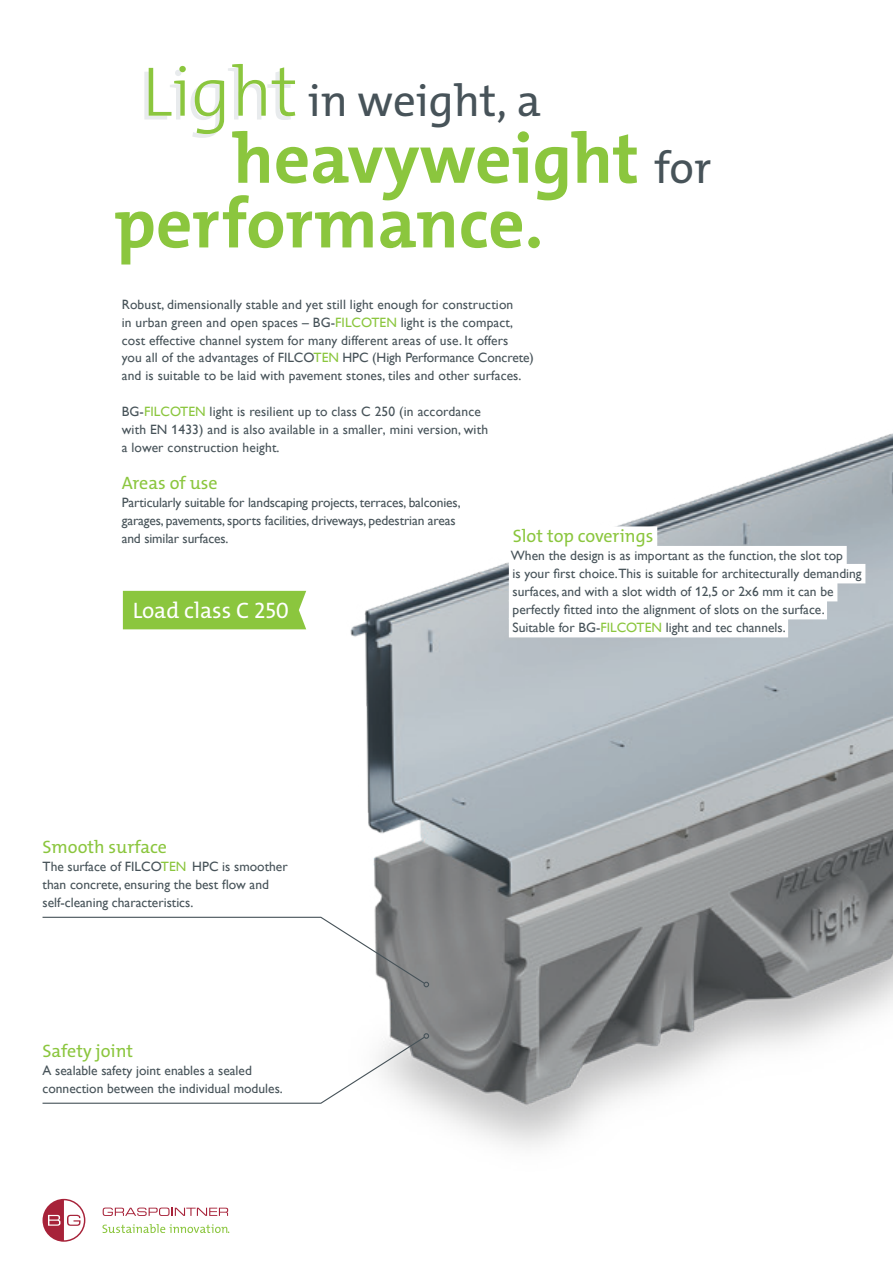
<style>
.page{position:relative;width:893px;height:1263px;background:#fff}
.page>*{position:absolute;margin:0;border:0;box-sizing:border-box;transform-origin:0 0}
.t1{font:700 70.8px "The Mix E2 s";color:#8bc63e}
.t2{font:45px "The Mix E2 s";color:#475359}
.t3{font:22.5px "The Mix E2 s";color:#fff}
.t4{font:18px "The Mix E2 s";color:#8bc63e}
.t5{font:13.5px/18px "Gill Sans";color:#475359}
.s1{font-weight:300;font-size:70.8px;color:#e8ebed}
.s2{font-weight:400;font-size:45px;color:#475359}
.s3{color:#8bc63e}
.s4{font-family:"Gill Sans C"}
</style>
<div class="page">
<img style="left:249px;top:433px;width:644px;height:714px">
<div style="left:509px;top:526px;width:148px;height:21px;background:#fff"></div>
<div style="left:509px;top:546px;width:338px;height:19px;background:#fff"></div>
<div style="left:509px;top:564px;width:356px;height:19px;background:#fff"></div>
<div style="left:509px;top:582px;width:328px;height:19px;background:#fff"></div>
<div style="left:509px;top:600px;width:318px;height:19px;background:#fff"></div>
<div style="left:509px;top:618px;width:279px;height:19px;background:#fff"></div>
<svg style="left:42px;top:916px;width:387px;height:71px"></svg>
<svg style="left:42px;top:1033px;width:387px;height:71px"></svg>
<div style="left:123px;top:591px;width:183px;height:38px;background:#8bc63e"></div>
<svg style="left:103px;top:1207px;width:125px;height:9px"></svg>
<svg style="left:43px;top:1199px;width:42px;height:43px"></svg>
<svg style="left:102px;top:1224px;width:127px;height:9px"></svg>
<h2 class="t2" style="left:138px;top:72px;width:405px"><span class="s1">Light</span> in weight, a</h2>
<h1 class="t1" style="left:233px;top:113px;width:480px">heavyweight <span class="s2">for</span></h1>
<h1 class="t1" style="left:114px;top:178px;width:430px">performance.</h1>
<p class="t5" style="left:122px;top:295px;width:414px">Robust, dimensionally stable and yet still light enough for construction<br>in urban green and open spaces – BG-<span class="s3">FILCOTEN</span> light is the compact, cost effective channel system for many different areas of use. It offers<br>you all of the advantages of FILCO<span class="s3">TEN</span> HPC (High Performance Concrete) and is suitable to be laid with pavement stones, tiles and other surfaces.</p>
<p class="t5" style="left:122px;top:403px;width:368px">BG-<span class="s3">FILCOTEN</span> light is resilient up to class C 250 (in accordance with EN <span class="s4">1</span>433) and is also available in a smaller‚ mini version, with a lower construction height.</p>
<h3 class="t4" style="left:122px;top:471px;width:97px">Areas of use</h3>
<p class="t5" style="left:122px;top:493px;width:340px">Particularly suitable for landscaping projects, terraces, balconies, garages, pavements, sports facilities, driveways, pedestrian areas and similar surfaces.</p>
<h3 class="t4" style="left:513px;top:524px;width:142px">Slot top coverings</h3>
<p class="t5" style="left:511px;top:547px;width:352px">When the design is as important as the function, the slot top<br>is your first choice.This is suitable for architecturally demanding surfaces, and with a slot width of <span class="s4">1</span>2,5 or 2x6 mm it can be perfectly fitted into the alignment of slots on the surface.<br>Suitable for BG-<span class="s3">FILCOTEN</span> light and tec channels.</p>
<h3 class="t3" style="left:133px;top:596px;width:158px">Load class C 250</h3>
<h3 class="t4" style="left:43px;top:835px;width:126px">Smooth surface</h3>
<p class="t5" style="left:43px;top:857px;width:247px">The surface of FILCO<span class="s3">TEN</span> HPC is smoother than concrete, ensuring the best flow and self-cleaning characteristics.</p>
<h3 class="t4" style="left:43px;top:1039px;width:92px">Safety joint</h3>
<p class="t5" style="left:43px;top:1062px;width:242px">A sealable safety joint enables a sealed connection between the individual modules.</p>
</div>
